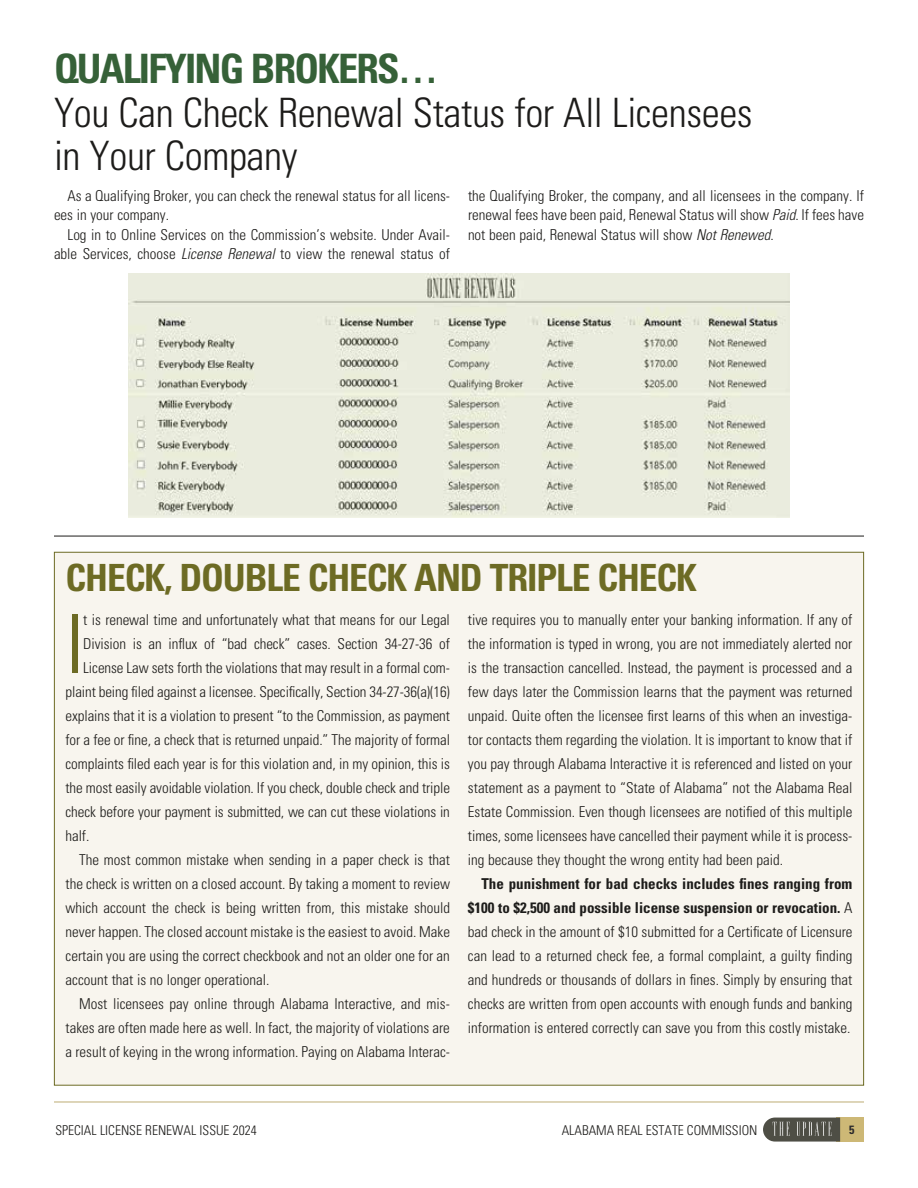
<style>
.page{position:relative;width:918px;height:1188px;background:#fff}
.page>*{position:absolute;margin:0;border:0;box-sizing:border-box;transform-origin:0 0}
.t1{font:300 condensed 81.45px "Univers LT Std";color:#6d6b24}
.t2{font:300 condensed 40.5px/43.5px "Univers LT Std";letter-spacing:-.01em;color:#1d1c1a}
.t3{font:700 condensed 40.5px "Univers LT Std";letter-spacing:-.045em;color:#366138}
.t4{font:700 condensed 37.5px "Univers LT Std";letter-spacing:-.03em;color:#6d6b24}
.t5{font:300 condensed 15px/24px "Univers LT Std";color:#1d1c1a;text-align:justify}
.t6{font:300 condensed 13.5px "Univers LT Std";color:#1d1c1a}
.t7{font:700 condensed 12px "Univers LT Std";color:#2a292b}
.s1{font-style:italic}
.s2{font-weight:700}
</style>
<div class="page">
<div style="left:836px;top:1118px;width:28px;height:24px;background:#cdb876"></div>
<svg style="left:763px;top:1118px;width:77px;height:24px"></svg>
<hr style="left:54px;top:1102px;width:810px;height:1px;background:#bdac74">
<hr style="left:54px;top:536px;width:810px;height:1px;background:#1d1c1a">
<img style="left:128px;top:273px;width:662px;height:244px">
<div style="left:54px;top:552px;width:810px;height:533px;background:#f8f5ee"></div>
<h2 class="t3" style="left:54px;top:44px;width:386px">QUALIFYING BROKERS…</h2>
<h2 class="t2" style="left:54px;top:91px;width:700px">You Can Check Renewal Status for All Licensees in Your Company</h2>
<p class="t5" style="left:54px;top:186px;width:398px;line-height:19.5px;text-indent:14px">As a Qualifying Broker, you can check the renewal status for all licens&shy;ees in your company.</p>
<p class="t5" style="left:54px;top:225px;width:398px;line-height:19.5px;text-align:right">Log in to Online Services on the Commission’s website. Under Avail&shy;able Services, choose <span class="s1">License Renewal</span> to view the renewal status of</p>
<p class="t5" style="left:468px;top:186px;width:398px;line-height:19.5px">the Qualifying Broker, the company, and all licensees in the company. If renewal fees have been paid, Renewal Status will show <span class="s1">Paid</span>. If fees have not been paid, Renewal Status will show <span class="s1">Not Renewed</span>.</p>
<h3 class="t4" style="left:66px;top:554px;width:633px">CHECK, DOUBLE CHECK AND TRIPLE CHECK</h3>
<h1 class="t1" style="left:66px;top:596px;width:20px">I</h1>
<p class="t5" style="left:83px;top:608px;width:368px">t is renewal time and unfortunately what that means for our Legal</p>
<p class="t5" style="left:468px;top:608px;width:386px">tive requires you to manually enter your banking information. If any of the information is typed in wrong, you are not immediately alerted nor is the transaction cancelled. Instead, the payment is processed and a few days later the Commission learns that the payment was returned unpaid. Quite often the licensee first learns of this when an investiga&shy;tor contacts them regarding the violation. It is important to know that if you pay through Alabama Interactive it is referenced and listed on your statement as a payment to “State of Alabama” not the Alabama Real Estate Commission. Even though licensees are notified of this multiple times, some licensees have cancelled their payment while it is process&shy;ing because they thought the wrong entity had been paid.</p>
<p class="t5" style="left:468px;top:872px;width:386px;text-indent:14px"><span class="s2">The punishment for bad checks includes fines ranging from $100 to $2,500 and possible license suspension or revocation.</span> A bad check in the amount of $10 submitted for a Certificate of Licensure can lead to a returned check fee, a formal complaint, a guilty finding and hundreds or thousands of dollars in fines. Simply by ensuring that checks are written from open accounts with enough funds and banking information is entered correctly can save you from this costly mistake.</p>
<p class="t5" style="left:83px;top:632px;width:368px">Division is an influx of “bad check” cases. Section 34-27-36 of</p>
<p class="t5" style="left:83px;top:656px;width:368px">License Law sets forth the violations that may result in a formal com-</p>
<p class="t5" style="left:66px;top:680px;width:386px">plaint being filed against a licensee. Specifically, Section 34-27-36(a)(16)</p>
<p class="t5" style="left:66px;top:704px;width:386px">explains that it is a violation to present “to the Commission, as payment</p>
<p class="t5" style="left:66px;top:728px;width:386px">for a fee or fine, a check that is returned unpaid.” The majority of formal</p>
<p class="t5" style="left:66px;top:752px;width:386px">complaints filed each year is for this violation and, in my opinion, this is</p>
<p class="t5" style="left:66px;top:776px;width:386px">the most easily avoidable violation. If you check, double check and triple</p>
<p class="t5" style="left:66px;top:800px;width:386px">check before your payment is submitted, we can cut these violations in</p>
<p class="t5" style="left:66px;top:824px;width:25px">half.</p>
<p class="t5" style="left:79px;top:848px;width:372px">The most common mistake when sending in a paper check is that</p>
<p class="t5" style="left:66px;top:872px;width:386px">the check is written on a closed account. By taking a moment to review</p>
<p class="t5" style="left:66px;top:896px;width:386px">which account the check is being written from, this mistake should</p>
<p class="t5" style="left:66px;top:920px;width:386px">never happen. The closed account mistake is the easiest to avoid. Make</p>
<p class="t5" style="left:66px;top:944px;width:386px">certain you are using the correct checkbook and not an older one for an</p>
<p class="t5" style="left:66px;top:968px;width:206px">account that is no longer operational.</p>
<p class="t5" style="left:79px;top:992px;width:372px">Most licensees pay online through Alabama Interactive, and mis-</p>
<p class="t5" style="left:66px;top:1016px;width:386px">takes are often made here as well. In fact, the majority of violations are</p>
<p class="t5" style="left:66px;top:1040px;width:386px">a result of keying in the wrong information. Paying on Alabama Interac-</p>
<p class="t6" style="left:56px;top:1123px;width:203px">SPECIAL LICENSE RENEWAL ISSUE 2024</p>
<p class="t6" style="left:562px;top:1123px;width:197px">ALABAMA REAL ESTATE COMMISSION</p>
<p class="t7" style="left:849px;top:1122px;width:7px">5</p>
</div>
